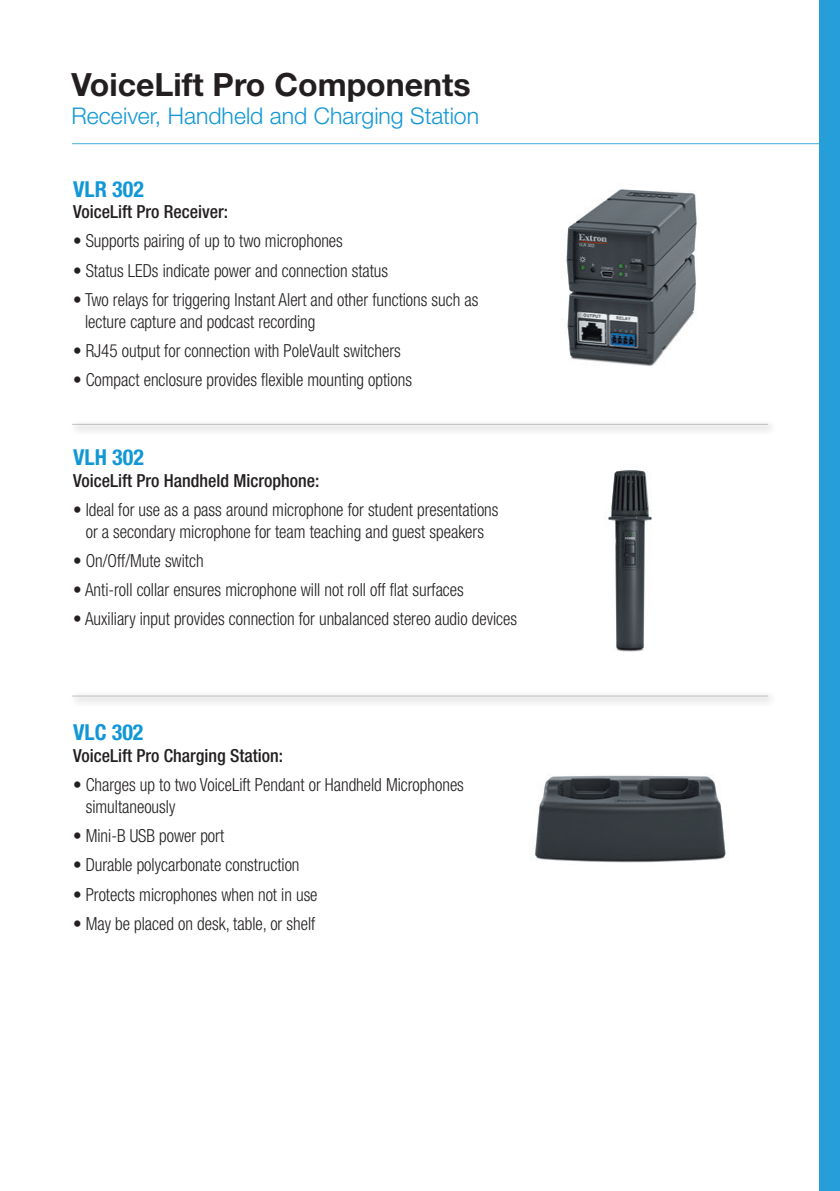
<style>
.page{position:relative;width:840px;height:1191px;background:#fff}
.page>*{position:absolute;margin:0;border:0;box-sizing:border-box;transform-origin:0 0}
.t1{font:700 32px "Helvetica Neue LT Std";color:#231f20}
.subhead{font:300 23px "Helvetica Neue LT Std";color:#1197d6}
.standard_subhead{font:700 condensed 22px "Helvetica Neue LT Std";color:#1197d6}
.unique_features_body{font:300 condensed 18px/22px "Helvetica Neue LT Std";color:#231f20;scale:.95 1}
.standard_subhead-2{font:500 condensed 18px "Helvetica Neue LT Std";color:#231f20}
</style>
<div class="page">
<hr style="left:72px;top:143px;width:762px;height:1px;background:#1197d6">
<div style="left:819px;top:0;width:20px;height:1191px;background:#259ed9"></div>
<img style="left:566px;top:189px;width:131px;height:177px">
<img style="left:608px;top:470px;width:44px;height:182px">
<img style="left:535px;top:775px;width:191px;height:88px">
<div style="left:69px;top:420px;width:708px;height:15px;background:#f2f2f2"></div>
<hr style="left:72px;top:424px;width:695px;height:1px;background:#bcbdc0">
<div style="left:69px;top:691px;width:708px;height:16px;background:#231f20;opacity:.65"></div>
<hr style="left:72px;top:695px;width:695px;height:1px;background:#bcbdc0">
<p class="t1" style="left:71px;top:65px;width:400px">VoiceLift Pro Components</p>
<p class="subhead" style="left:71px;top:102px;width:409px">Receiver, Handheld and Charging Station</p>
<p class="standard_subhead" style="left:73px;top:175px;width:72px">VLR 302</p>
<p class="standard_subhead-2" style="left:73px;top:201px;width:156px">VoiceLift Pro Receiver:</p>
<p class="unique_features_body" style="left:73px;top:230px;width:285px">• Supports pairing of up to two microphones</p>
<p class="unique_features_body" style="left:73px;top:259px;width:333px">• Status LEDs indicate power and connection status</p>
<p class="unique_features_body" style="left:85px;top:288px;width:415px;text-indent:-12px">• Two relays for triggering Instant Alert and other functions such as lecture capture and podcast recording</p>
<p class="unique_features_body" style="left:73px;top:339px;width:346px">• RJ45 output for connection with PoleVault switchers</p>
<p class="unique_features_body" style="left:73px;top:369px;width:358px">• Compact enclosure provides flexible mounting options</p>
<p class="standard_subhead" style="left:73px;top:444px;width:72px">VLH 302</p>
<p class="standard_subhead-2" style="left:73px;top:469px;width:248px">VoiceLift Pro Handheld Microphone:</p>
<p class="unique_features_body" style="left:73px;top:498px;width:449px;text-align:center">• Ideal for use as a pass around microphone for student presentations or a secondary microphone for team teaching and guest speakers</p>
<p class="unique_features_body" style="left:73px;top:549px;width:139px">• On/Off/Mute switch</p>
<p class="unique_features_body" style="left:73px;top:579px;width:412px">• Anti-roll collar ensures microphone will not roll off flat surfaces</p>
<p class="unique_features_body" style="left:73px;top:608px;width:468px">• Auxiliary input provides connection for unbalanced stereo audio devices</p>
<p class="standard_subhead" style="left:73px;top:719px;width:72px">VLC 302</p>
<p class="standard_subhead-2" style="left:73px;top:744px;width:211px">VoiceLift Pro Charging Station:</p>
<p class="unique_features_body" style="left:86px;top:773px;width:399px;text-indent:-13px">• Charges up to two VoiceLift Pendant or Handheld Microphones simultaneously</p>
<p class="unique_features_body" style="left:73px;top:824px;width:160px">• Mini-B USB power port</p>
<p class="unique_features_body" style="left:73px;top:854px;width:240px">• Durable polycarbonate construction</p>
<p class="unique_features_body" style="left:73px;top:883px;width:259px">• Protects microphones when not in use</p>
<p class="unique_features_body" style="left:73px;top:912px;width:256px">• May be placed on desk, table, or shelf</p>
</div>
